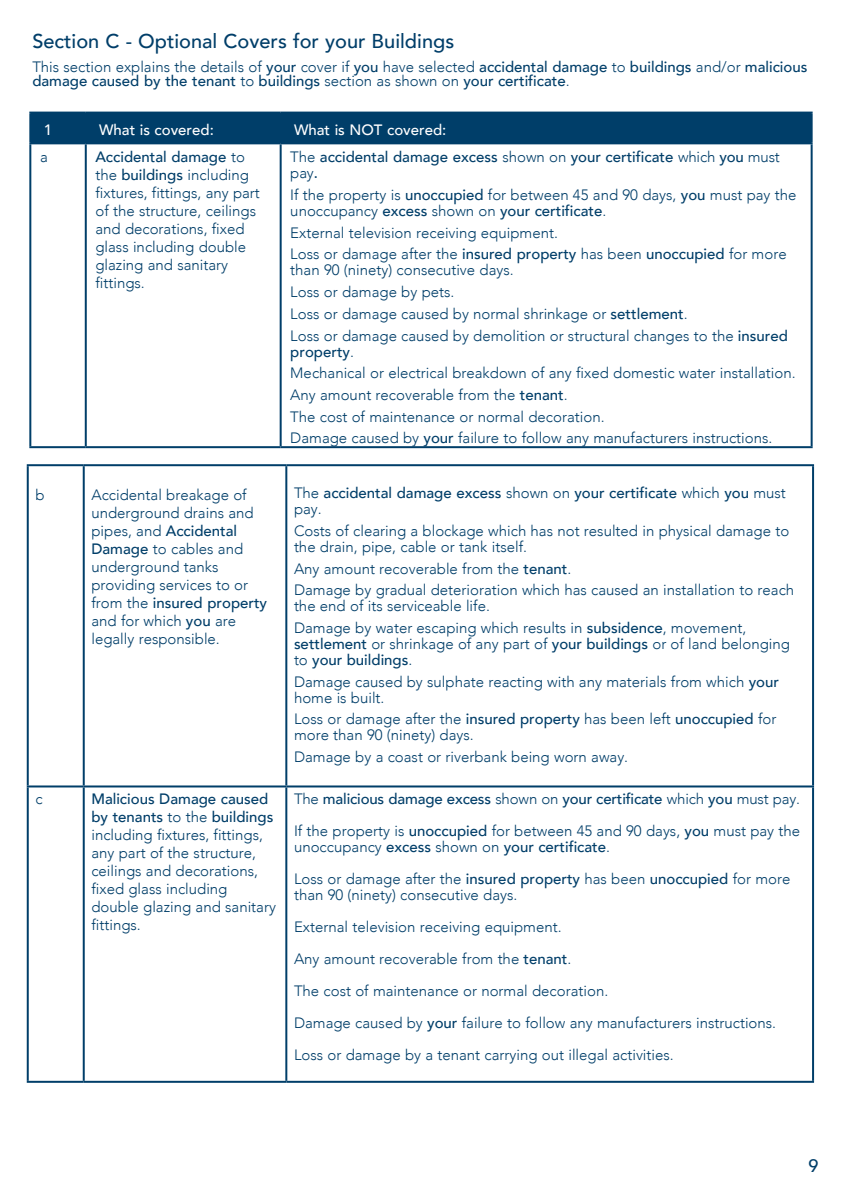
<style>
.page{position:relative;width:842px;height:1191px;background:#fff}
.page>*{position:absolute;margin:0;border:0;box-sizing:border-box;transform-origin:0 0}
.t1{font:500 20px "Avenir";color:#003e69}
.t2{font:500 18px "Avenir";color:#003e69}
.t3{font:300 15px/18px "Avenir";color:#003e69}
.t4{font:500 15px/16px "Avenir";color:#003e69}
.t5{font:500 15px "Avenir";color:#fff}
.s1{font-weight:300}
.s2{font-weight:500}
</style>
<div class="page">
<svg style="left:29px;top:466px;width:783px;height:614px"></svg>
<hr style="left:27px;top:464px;width:57px;height:2px;background:#003e69">
<hr style="left:27px;top:466px;width:2px;height:319px;background:#003e69">
<hr style="left:84px;top:464px;width:202px;height:2px;background:#003e69">
<hr style="left:83px;top:466px;width:2px;height:319px;background:#003e69">
<hr style="left:286px;top:464px;width:528px;height:2px;background:#003e69">
<hr style="left:285px;top:466px;width:2px;height:319px;background:#003e69">
<hr style="left:812px;top:466px;width:2px;height:319px;background:#003e69">
<hr style="left:27px;top:785px;width:57px;height:2px;background:#003e69">
<hr style="left:27px;top:787px;width:2px;height:293px;background:#003e69">
<hr style="left:84px;top:785px;width:202px;height:2px;background:#003e69">
<hr style="left:83px;top:787px;width:2px;height:293px;background:#003e69">
<hr style="left:286px;top:785px;width:528px;height:2px;background:#003e69">
<hr style="left:285px;top:787px;width:2px;height:293px;background:#003e69">
<hr style="left:812px;top:787px;width:2px;height:293px;background:#003e69">
<hr style="left:27px;top:1080px;width:57px;height:2px;background:#003e69">
<hr style="left:84px;top:1080px;width:202px;height:2px;background:#003e69">
<hr style="left:286px;top:1080px;width:528px;height:2px;background:#003e69">
<div style="left:31px;top:114px;width:780px;height:28px;background:#003e69"></div>
<hr style="left:29px;top:112px;width:57px;height:2px;background:#003e69">
<hr style="left:29px;top:114px;width:2px;height:28px;background:#003e69">
<hr style="left:86px;top:112px;width:195px;height:2px;background:#003e69">
<hr style="left:85px;top:114px;width:2px;height:28px;background:#003e69">
<hr style="left:281px;top:112px;width:532px;height:2px;background:#003e69">
<hr style="left:280px;top:114px;width:2px;height:28px;background:#003e69">
<hr style="left:811px;top:114px;width:2px;height:28px;background:#003e69">
<hr style="left:29px;top:142px;width:57px;height:2px;background:#003e69">
<hr style="left:29px;top:144px;width:2px;height:302px;background:#003e69">
<hr style="left:86px;top:142px;width:195px;height:2px;background:#003e69">
<hr style="left:85px;top:144px;width:2px;height:302px;background:#003e69">
<hr style="left:281px;top:142px;width:532px;height:2px;background:#003e69">
<hr style="left:280px;top:144px;width:2px;height:302px;background:#003e69">
<hr style="left:811px;top:144px;width:2px;height:302px;background:#003e69">
<hr style="left:29px;top:446px;width:57px;height:2px;background:#003e69">
<hr style="left:86px;top:446px;width:195px;height:2px;background:#003e69">
<hr style="left:281px;top:446px;width:532px;height:2px;background:#003e69">
<h1 class="t1" style="left:32px;top:24px;width:423px">Section C - Optional Covers for your Buildings</h1>
<p class="t4" style="left:32px;top:59px;width:777px;line-height:14px"><span class="s1">This section explains the details of</span> your <span class="s1">cover if</span> you <span class="s1">have selected</span> accidental damage <span class="s1">to</span> buildings <span class="s1">and/or</span> malicious damage caused by the tenant <span class="s1">to</span> buildings <span class="s1">section as shown on</span> your certificate<span class="s1">.</span></p>
<p class="t5" style="left:44px;top:117px;width:10px">1</p>
<p class="t5" style="left:99px;top:117px;width:116px">What is covered:</p>
<p class="t5" style="left:294px;top:117px;width:154px">What is NOT covered:</p>
<p class="t3" style="left:40px;top:148px;width:9px">a</p>
<p class="t3" style="left:95px;top:148px;width:166px"><span class="s2">Accidental damage</span> to the <span class="s2">buildings</span> including fixtures, fittings, any part of the structure, ceilings and decorations, fixed glass including double glazing and sanitary fittings.</p>
<p class="t4" style="left:290px;top:148px;width:491px"><span class="s1">The</span> accidental damage excess <span class="s1">shown on</span> your certificate <span class="s1">which</span> you <span class="s1">must pay</span>.</p>
<p class="t3" style="left:290px;top:187px;width:508px;line-height:16px">If the property is <span class="s2">unoccupied</span> for between 45 and 90 days, <span class="s2">you</span> must pay the unoccupancy <span class="s2">excess</span> shown on <span class="s2">your certificate</span>.</p>
<p class="t3" style="left:290px;top:222px;width:498px;line-height:21.6px">External television receiving equipment.<br>Loss or damage after the <span class="s2">insured property</span> has been <span class="s2">unoccupied</span> for more</p>
<p class="t3" style="left:290px;top:259px;width:499px;line-height:21.6px">than 90 (ninety) consecutive days.<br>Loss or damage by pets.<br>Loss or damage caused by normal shrinkage or <span class="s2">settlement</span>.<br>Loss or damage caused by demolition or structural changes to the <span class="s2">insured</span></p>
<p class="t3" style="left:290px;top:340px;width:507px;line-height:21.6px"><span class="s2">property</span>.<br>Mechanical or electrical breakdown of any fixed domestic water installation.<br>Any amount recoverable from the <span class="s2">tenant</span>.<br>The cost of maintenance or normal decoration.<br>Damage caused by <span class="s2">your</span> failure to follow any manufacturers instructions.</p>
<p class="t3" style="left:35px;top:486px;width:11px">b</p>
<p class="t3" style="left:91px;top:486px;width:177px">Accidental breakage of underground drains and pipes, and <span class="s2">Accidental<br>Damage</span> to cables and underground tanks providing services to or from the <span class="s2">insured property </span>and for which <span class="s2">you</span> are legally responsible.</p>
<p class="t4" style="left:294px;top:484px;width:493px"><span class="s1">The</span> accidental damage excess <span class="s1">shown on</span> your certificate <span class="s1">which</span> you <span class="s1">must pay.</span></p>
<p class="t3" style="left:294px;top:523px;width:497px;line-height:16px">Costs of clearing a blockage which has not resulted in physical damage to the drain, pipe, cable or tank itself.</p>
<p class="t3" style="left:294px;top:557px;width:502px;line-height:21.6px">Any amount recoverable from the <span class="s2">tenant</span>.<br>Damage by gradual deterioration which has caused an installation to reach</p>
<p class="t3" style="left:294px;top:595px;width:454px;line-height:21.6px">the end of its serviceable life.<br>Damage by water escaping which results in <span class="s2">subsidence</span>, movement,</p>
<p class="t3" style="left:294px;top:636px;width:498px;line-height:16px"><span class="s2">settlement</span> or shrinkage of any part of <span class="s2">your buildings</span> or of land belonging to <span class="s2">your buildings</span>.</p>
<p class="t3" style="left:294px;top:673px;width:486px;line-height:16px">Damage caused by sulphate reacting with any materials from which <span class="s2">your </span>home is built.</p>
<p class="t3" style="left:294px;top:711px;width:484px;line-height:16px">Loss or damage after the <span class="s2">insured property</span> has been left <span class="s2">unoccupied</span> for more than 90 (ninety) days.</p>
<p class="t3" style="left:294px;top:748px;width:336px">Damage by a coast or riverbank being worn away.</p>
<p class="t3" style="left:35px;top:789px;width:9px">c</p>
<p class="t3" style="left:91px;top:789px;width:186px"><span class="s2">Malicious Damage caused by tenants</span> to the <span class="s2">buildings </span>including fixtures, fittings, any part of the structure, ceilings and decorations, fixed glass including double glazing and sanitary fittings.</p>
<p class="t3" style="left:294px;top:782px;width:508px;line-height:32px">The <span class="s2">malicious damage excess</span> shown on <span class="s2">your certificate</span> which <span class="s2">you</span> must pay.<br>If the property is <span class="s2">unoccupied</span> for between 45 and 90 days, <span class="s2">you</span> must pay the</p>
<p class="t3" style="left:294px;top:830px;width:498px;line-height:32px">unoccupancy <span class="s2">excess</span> shown on <span class="s2">your certificate</span>.<br>Loss or damage after the <span class="s2">insured property</span> has been <span class="s2">unoccupied</span> for more</p>
<p class="t3" style="left:294px;top:878px;width:484px;line-height:32px">than 90 (ninety) consecutive days.<br>External television receiving equipment.<br>Any amount recoverable from the <span class="s2">tenant</span>.<br>The cost of maintenance or normal decoration.<br>Damage caused by <span class="s2">your</span> failure to follow any manufacturers instructions.<br>Loss or damage by a tenant carrying out illegal activities.</p>
<p class="t2" style="left:809px;top:1149px;width:12px">9</p>
</div>
